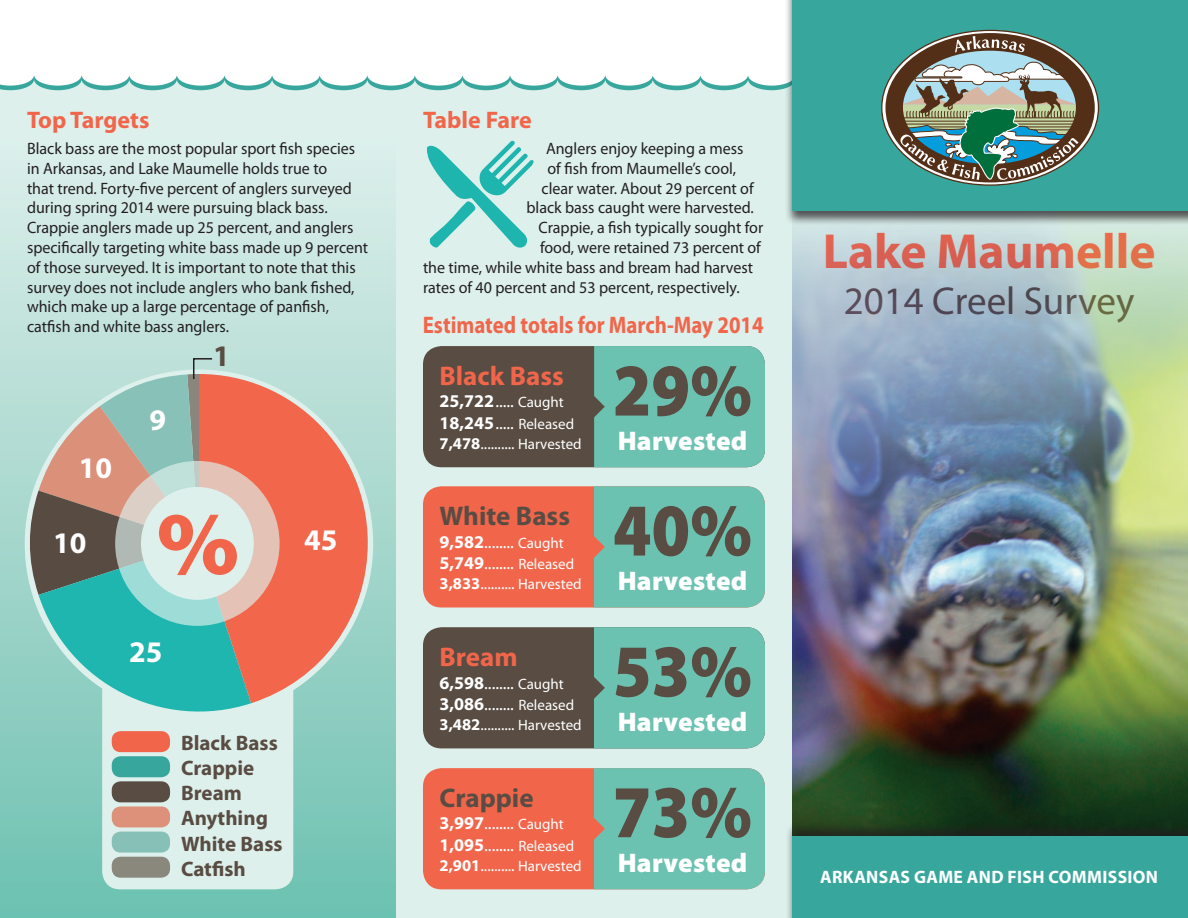
<style>
.page{position:relative;width:1188px;height:918px;background:#fff}
.page>*{position:absolute;margin:0;border:0;box-sizing:border-box;transform-origin:0 0}
.t1{font:900 90px "Myriad Pro";color:#f1664b}
.t2{font:900 75px "Myriad Pro";color:#594c42;scale:.9 1}
.t3{font:700 49.5px "Myriad Pro";color:#f1664b}
.t4{font:39px "Myriad Pro";color:#594c42}
.t5{font:700 30px "Myriad Pro";color:#fff}
.t6{font:700 30px "Myriad Pro";color:#594c42}
.t7{font:900 27px "Myriad Pro";letter-spacing:.01em;color:#fff}
.t8{font:700 27px "Myriad Pro";color:#594c42}
.t9{font:700 27px "Myriad Pro";color:#f1664b}
.t10{font:700 24px "Myriad Pro";color:#f1664b;scale:.87 1}
.t11{font:700 24px "Myriad Pro";color:#f1664b}
.t12{font:700 21px/25.2px "Myriad Pro";color:#594c42}
.t13{font:18px/21.6px "Myriad Pro";color:#fff}
.t14{font:700 18px "Myriad Pro";letter-spacing:.02em;color:#fff}
.t15{font:16.5px/19.8px "Myriad Pro";color:#231f20}
.t16{font:16.5px "Myriad Pro";color:#fff}
.t17{font:15px "Myriad Pro";color:#fff}
.s1{font-weight:400}
.s2{font-weight:400;font-size:15px}
.s3{font-weight:700;font-size:18px}
.s4{font-size:18px}
.s5{font-weight:700}
.s6{font-size:15px}
</style>
<div class="page">
<div style="left:0;top:79px;width:792px;height:839px;background:#ddf0ec"></div>
<div style="left:0;top:140px;width:396px;height:778px;background:linear-gradient(to bottom,#deeeeb,#6fc1b1)"></div>
<svg style="left:426px;top:140px;width:108px;height:109px;background:#9ddcd7"></svg>
<div style="left:102px;top:659px;width:191px;height:230px;background:#ddf0ec;border-radius:18px"></div>
<div style="left:112px;top:731px;width:58px;height:21px;background:#f1664b;border-radius:9px"></div>
<div style="left:112px;top:756px;width:58px;height:21px;background:#37a79d;border-radius:9px"></div>
<div style="left:112px;top:781px;width:58px;height:21px;background:#594c42;border-radius:9px"></div>
<div style="left:112px;top:806px;width:58px;height:21px;background:#dd907a;border-radius:9px"></div>
<div style="left:112px;top:832px;width:58px;height:21px;background:#86c0b7;border-radius:9px"></div>
<div style="left:112px;top:857px;width:58px;height:21px;background:#8a877d;border-radius:9px"></div>
<svg style="left:251px;top:374px;width:117px;height:329px;background:#de8a74"></svg>
<svg style="left:115px;top:461px;width:165px;height:165px;background:#e4c1b5"></svg>
<svg style="left:27px;top:357px;width:224px;height:356px;background:#97b7ac"></svg>
<div style="left:423px;top:346px;width:342px;height:121px;background:#594c42;border-radius:19px"></div>
<div style="left:594px;top:346px;width:171px;height:121px;background:#6bc2b1"></div>
<div style="left:423px;top:486px;width:342px;height:122px;background:#f1664b;border-radius:19px"></div>
<svg style="left:583px;top:486px;width:182px;height:122px;background:#75bcaa"></svg>
<div style="left:423px;top:627px;width:342px;height:121px;background:#594c42;border-radius:19px"></div>
<svg style="left:583px;top:627px;width:182px;height:121px;background:#6abaa9"></svg>
<div style="left:423px;top:768px;width:342px;height:121px;background:#f1664b;border-radius:19px"></div>
<svg style="left:583px;top:768px;width:182px;height:121px;background:#74bcaa"></svg>
<div style="left:792px;top:0;width:396px;height:211px;background:#37a79d"></div>
<svg style="left:885px;top:33px;width:210px;height:149px"></svg>
<img style="left:792px;top:211px;width:396px;height:611px">
<div style="left:785px;top:822px;width:403px;height:96px;background:#231f20;opacity:.75"></div>
<div style="left:792px;top:837px;width:396px;height:81px;background:#37a79d"></div>
<h3 class="t11" style="left:27px;top:104px;width:124px">Top Targets</h3>
<p class="t15" style="left:27px;top:138px;width:343px">Black bass are the most popular sport fish species in Arkansas, and Lake Maumelle holds true to<br>that trend. Forty-five percent of anglers surveyed during spring 2014 were pursuing black bass.<br>Crappie anglers made up 25 percent, and anglers specifically targeting white bass made up 9 percent of those surveyed. It is important to note that this survey does not include anglers who bank fished, which make up a large percentage of panfish, catfish and white bass anglers.</p>
<h3 class="t5" style="left:79px;top:449px;width:35px">10</h3>
<h3 class="t5" style="left:53px;top:523px;width:35px">10</h3>
<h3 class="t5" style="left:149px;top:400px;width:18px">9</h3>
<h3 class="t6" style="left:213px;top:336px;width:18px">1</h3>
<h1 class="t1" style="left:157px;top:493px;width:84px">%</h1>
<h3 class="t5" style="left:129px;top:632px;width:35px">25</h3>
<h3 class="t5" style="left:304px;top:520px;width:35px">45</h3>
<p class="t12" style="left:181px;top:729px;width:103px">Black Bass<br>Crappie<br>Bream<br>Anything<br>White Bass<br>Catfish</p>
<h3 class="t11" style="left:423px;top:104px;width:110px">Table Fare</h3>
<p class="t15" style="left:546px;top:138px;width:199px">Anglers enjoy keeping a mess</p>
<p class="t15" style="left:548px;top:158px;width:190px">of fish from Maumelle’s cool,</p>
<p class="t15" style="left:542px;top:178px;width:214px">clear water. About 29 percent of</p>
<p class="t15" style="left:527px;top:198px;width:229px">black bass caught were harvested.</p>
<p class="t15" style="left:539px;top:218px;width:226px">Crappie, a fish typically sought for</p>
<p class="t15" style="left:540px;top:237px;width:222px">food, were retained 73 percent of</p>
<p class="t15" style="left:423px;top:257px;width:332px">the time, while white bass and bream had harvest</p>
<p class="t15" style="left:423px;top:277px;width:318px">rates of 40 percent and 53 percent, respectively.</p>
<h3 class="t10" style="left:423px;top:309px;width:394px">Estimated totals for March-May 2014</h3>
<h3 class="t9" style="left:440px;top:358px;width:126px">Black Bass</h3>
<p class="t14" style="left:440px;top:390px;width:126px">25,722<span class="s1">.....</span> <span class="s2">Caught</span></p>
<p class="t17" style="left:440px;top:415px;width:136px"><span class="s3">18,245</span><span class="s4">.....</span> Released</p>
<p class="t16" style="left:440px;top:433px;width:144px"><span class="s5">7,478</span>.......... <span class="s6">Harvested</span></p>
<h3 class="t8" style="left:440px;top:498px;width:132px">White Bass</h3>
<p class="t13" style="left:440px;top:530px;width:136px"><span class="s5">9,582</span>........ <span class="s6">Caught<br></span><span class="s5">5,749</span>........ <span class="s6">Released</span></p>
<p class="t16" style="left:440px;top:573px;width:144px"><span class="s5">3,833</span>.......... <span class="s6">Harvested</span></p>
<h3 class="t9" style="left:440px;top:639px;width:80px">Bream</h3>
<p class="t13" style="left:440px;top:671px;width:136px"><span class="s5">6,598</span>........ <span class="s6">Caught<br></span><span class="s5">3,086</span>........ <span class="s6">Released</span></p>
<p class="t16" style="left:440px;top:714px;width:144px"><span class="s5">3,482</span>.......... <span class="s6">Harvested</span></p>
<h3 class="t8" style="left:440px;top:780px;width:96px">Crappie</h3>
<p class="t13" style="left:440px;top:812px;width:136px"><span class="s5">3,997</span>........ <span class="s6">Caught<br></span><span class="s5">1,095</span>........ <span class="s6">Released</span></p>
<p class="t16" style="left:440px;top:855px;width:144px"><span class="s5">2,901</span>.......... <span class="s6">Harvested</span></p>
<h2 class="t2" style="left:613px;top:348px;width:156px">29%</h2>
<h3 class="t7" style="left:618px;top:426px;width:131px">Harvested</h3>
<h2 class="t2" style="left:613px;top:488px;width:156px">40%</h2>
<h3 class="t7" style="left:618px;top:566px;width:131px">Harvested</h3>
<h2 class="t2" style="left:613px;top:629px;width:156px">53%</h2>
<h3 class="t7" style="left:618px;top:707px;width:131px">Harvested</h3>
<h2 class="t2" style="left:613px;top:769px;width:156px">73%</h2>
<h3 class="t7" style="left:618px;top:847px;width:131px">Harvested</h3>
<h3 class="t3" style="left:823px;top:219px;width:334px">Lake Maumelle</h3>
<h3 class="t4" style="left:844px;top:277px;width:292px">2014 Creel Survey</h3>
<p class="t14" style="left:820px;top:865px;width:339px">ARKANSAS GAME AND FISH COMMISSION</p>
</div>
